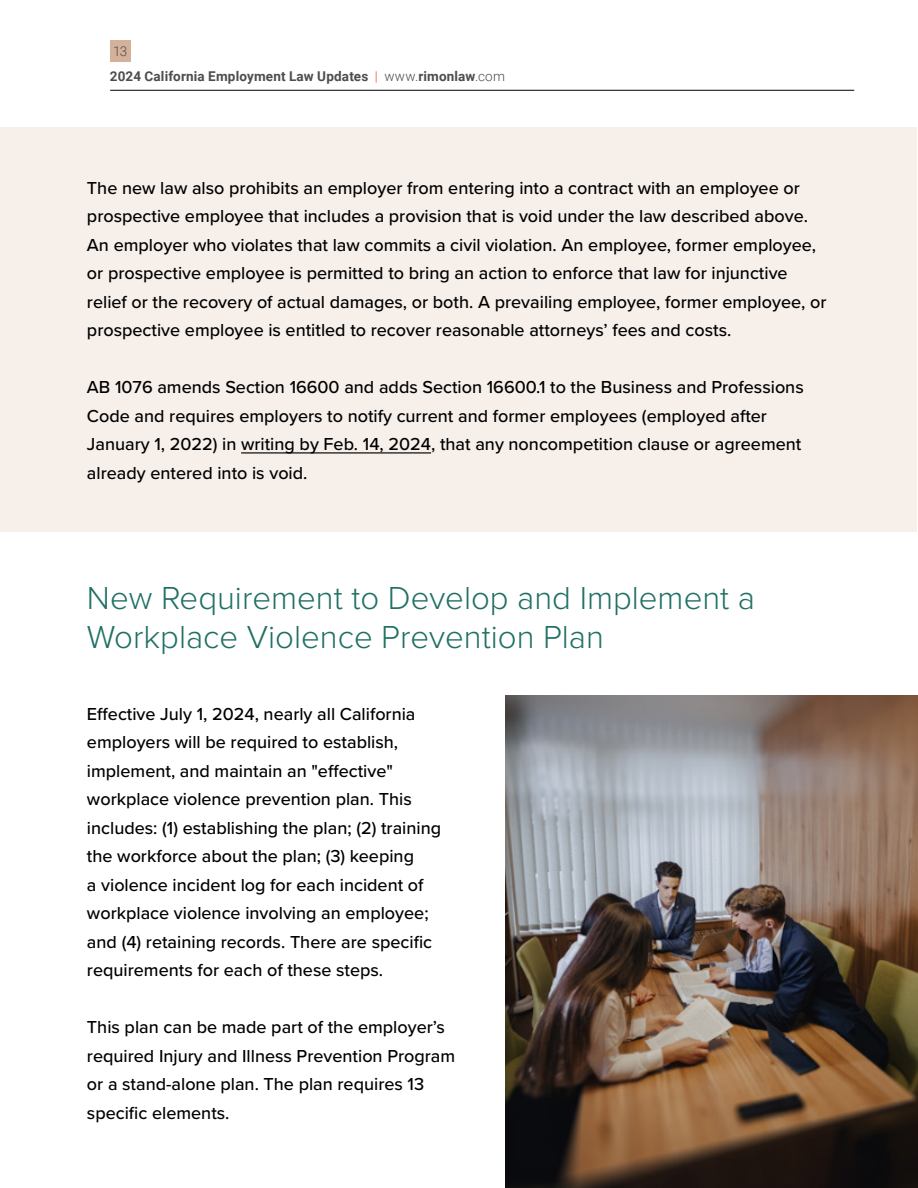
<style>
.page{position:relative;width:918px;height:1188px;background:#fff}
.page>*{position:absolute;margin:0;border:0;box-sizing:border-box;transform-origin:0 0}
.t1{font:300 33px/39px "Proxima Nova";color:#217065}
.t2{font:500 18px/28.5px "Proxima Nova";color:#000}
.t3{font:700 13.5px/24.8px "Roboto";letter-spacing:.01em;color:#4d4d4f}
.s1{font-weight:300}
.s2{font-weight:300;color:#f04e23}
</style>
<div class="page">
<div style="left:110px;top:40px;width:21px;height:22px;background:#d6b19a"></div>
<hr style="left:110px;top:90px;width:744px;height:1px;background:#000">
<div style="left:1px;top:127px;width:916px;height:404px;background:#f6efea"></div>
<hr style="left:241px;top:452px;width:190px;height:1px;background:#000">
<img style="left:505px;top:695px;width:412px;height:493px">
<p class="t3" style="left:110px;top:38px;width:397px"><span class="s1">13<br></span>2024 California Employment Law Updates <span class="s2">|</span> <span class="s1">www.</span>rimonlaw<span class="s1">.com</span></p>
<p class="t2" style="left:87px;top:173px;width:741px">The new law also prohibits an employer from entering into a contract with an employee or prospective employee that includes a provision that is void under the law described above.<br>An employer who violates that law commits a civil violation. An employee, former employee, or prospective employee is permitted to bring an action to enforce that law for injunctive relief or the recovery of actual damages, or both. A prevailing employee, former employee, or prospective employee is entitled to recover reasonable attorneys’ fees and costs.</p>
<p class="t2" style="left:87px;top:372px;width:718px">AB 1076 amends Section 16600 and adds Section 16600.1 to the Business and Professions Code and requires employers to notify current and former employees (employed after January 1, 2022) in writing by Feb. 14, 2024, that any noncompetition clause or agreement already entered into is void.</p>
<h1 class="t1" style="left:87px;top:577px;width:670px">New Requirement to Develop and Implement a<br>Workplace Violence Prevention Plan</h1>
<p class="t2" style="left:87px;top:699px;width:356px">Effective July 1, 2024, nearly all California employers will be required to establish, implement, and maintain an "effective" workplace violence prevention plan. This includes: (1) establishing the plan; (2) training the workforce about the plan; (3) keeping<br>a violence incident log for each incident of workplace violence involving an employee; and (4) retaining records. There are specific requirements for each of these steps.</p>
<p class="t2" style="left:87px;top:1012px;width:370px">This plan can be made part of the employer’s required Injury and Illness Prevention Program or a stand-alone plan. The plan requires 13 specific elements.</p>
</div>
